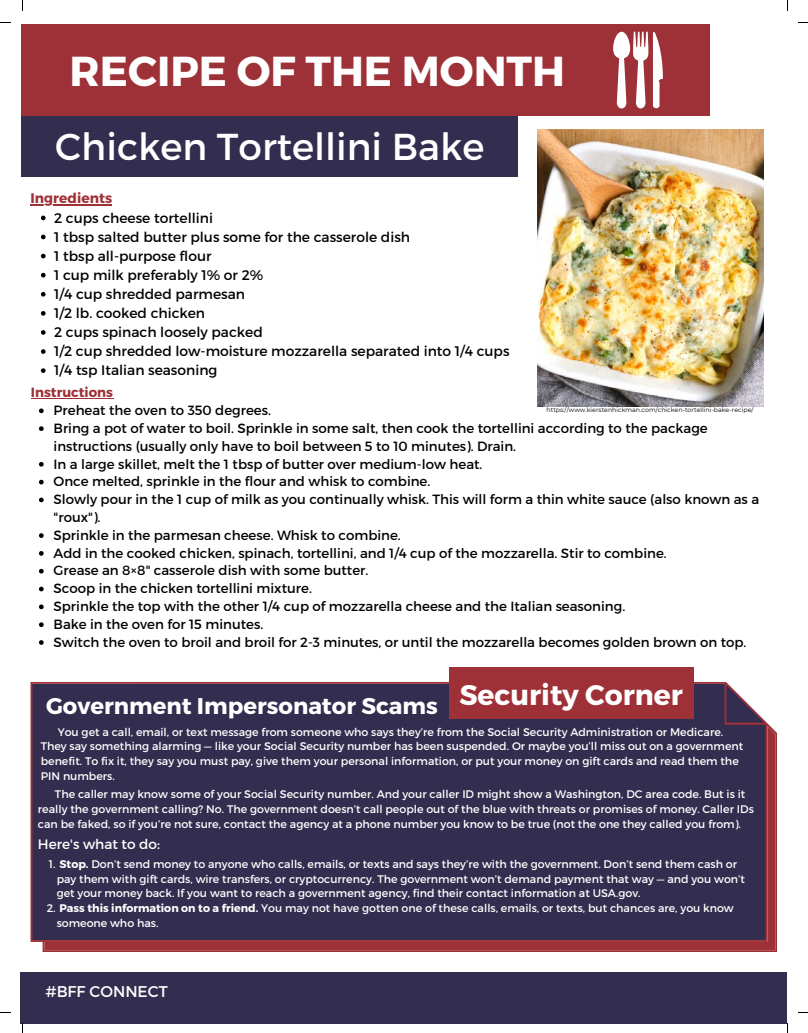
<style>
.page{position:relative;width:808px;height:1033px;background:#fff}
.page>*{position:absolute;margin:0;border:0;box-sizing:border-box;transform-origin:0 0}
.t1{font:700 41.88px "Montserrat";color:#fff}
.t2{font:37.38px "Montserrat";color:#fff}
.t3{font:700 28.25px "Montserrat";color:#fff}
.t4{font:700 22.75px "Montserrat";color:#fff}
.t5{font:15.5px "Montserrat";color:#fff}
.t6{font:13.88px/19.1px "Montserrat";color:#000}
.t7{font:700 13.88px "Montserrat";color:#9e3137}
.t8{font:13.62px "Montserrat";color:#fff}
.t9{font:13.38px/17.8px "Montserrat";color:#000}
.t10{font:700 13.38px "Montserrat";color:#9e3137}
.t11{font:11px/14.6px "Montserrat";color:#fff}
.t12{font:6.25px "Montserrat";color:#000}
.s1{font-weight:700}
</style>
<div class="page">
<div style="left:22px;top:24px;width:688px;height:92px;background:#9e3137"></div>
<svg style="left:613px;top:32px;width:49px;height:76px"></svg>
<svg style="left:31px;top:682px;width:745px;height:269px;background:#3b2e4e"></svg>
<div style="left:21px;top:972px;width:765px;height:51px;background:#332d4f"></div>
<div style="left:449px;top:668px;width:244px;height:50px;background:#9e3137"></div>
<div style="left:22px;top:116px;width:496px;height:61px;background:#332d4f"></div>
<img style="left:537px;top:129px;width:226px;height:278px">
<svg style="left:41px;top:215px;width:5px;height:5px"></svg>
<svg style="left:41px;top:235px;width:5px;height:4px"></svg>
<svg style="left:41px;top:254px;width:5px;height:4px"></svg>
<svg style="left:41px;top:273px;width:5px;height:4px"></svg>
<svg style="left:41px;top:292px;width:5px;height:4px"></svg>
<svg style="left:41px;top:311px;width:5px;height:5px"></svg>
<svg style="left:41px;top:330px;width:5px;height:5px"></svg>
<svg style="left:41px;top:349px;width:5px;height:5px"></svg>
<svg style="left:41px;top:368px;width:5px;height:5px"></svg>
<hr style="left:31px;top:204px;width:81px;height:2px;background:#9e3137">
<svg style="left:39px;top:408px;width:5px;height:5px"></svg>
<svg style="left:39px;top:426px;width:5px;height:5px"></svg>
<svg style="left:39px;top:462px;width:5px;height:4px"></svg>
<svg style="left:39px;top:480px;width:5px;height:4px"></svg>
<svg style="left:39px;top:497px;width:5px;height:5px"></svg>
<svg style="left:39px;top:533px;width:5px;height:5px"></svg>
<svg style="left:39px;top:551px;width:5px;height:4px"></svg>
<svg style="left:39px;top:569px;width:5px;height:4px"></svg>
<svg style="left:39px;top:586px;width:5px;height:5px"></svg>
<svg style="left:39px;top:604px;width:5px;height:5px"></svg>
<svg style="left:39px;top:622px;width:5px;height:5px"></svg>
<svg style="left:39px;top:640px;width:5px;height:5px"></svg>
<hr style="left:31px;top:398px;width:82px;height:1px;background:#9e3137">
<h1 class="t1" style="left:70px;top:44px;width:497px">RECIPE OF THE MONTH</h1>
<h2 class="t2" style="left:55px;top:122px;width:431px">Chicken Tortellini Bake</h2>
<p class="t7" style="left:31px;top:189px;width:83px">Ingredients</p>
<p class="t6" style="left:54px;top:207px;width:457px">2 cups cheese tortellini<br>1 tbsp salted butter plus some for the casserole dish<br>1 tbsp all-purpose flour<br>1 cup milk preferably 1% or 2%<br>1/4 cup shredded parmesan<br>1/2 lb. cooked chicken<br>2 cups spinach loosely packed<br>1/2 cup shredded low-moisture mozzarella separated into 1/4 cups 1/4 tsp Italian seasoning</p>
<p class="t10" style="left:31px;top:384px;width:84px">Instructions</p>
<p class="t9" style="left:54px;top:401px;width:707px">Preheat the oven to 350 degrees.<br>Bring a pot of water to boil. Sprinkle in some salt, then cook the tortellini according to the package instructions (usually only have to boil between 5 to 10 minutes). Drain.<br>In a large skillet, melt the 1 tbsp of butter over medium-low heat.<br>Once melted, sprinkle in the flour and whisk to combine.<br>Slowly pour in the 1 cup of milk as you continually whisk. This will form a thin white sauce (also known as a "roux").<br>Sprinkle in the parmesan cheese. Whisk to combine.<br>Add in the cooked chicken, spinach, tortellini, and 1/4 cup of the mozzarella. Stir to combine.<br>Grease an 8×8" casserole dish with some butter.<br>Scoop in the chicken tortellini mixture.<br>Sprinkle the top with the other 1/4 cup of mozzarella cheese and the Italian seasoning.<br>Bake in the oven for 15 minutes.<br>Switch the oven to broil and broil for 2-3 minutes, or until the mozzarella becomes golden brown on top.</p>
<p class="t12" style="left:546px;top:405px;width:208px">https://www.kierstenhickman.com/chicken-tortellini-bake-recipe/</p>
<h3 class="t3" style="left:459px;top:676px;width:225px">Security Corner</h3>
<h3 class="t4" style="left:46px;top:690px;width:393px">Government Impersonator Scams</h3>
<p class="t11" style="left:41px;top:724px;width:704px;text-indent:17px">You get a call, email, or text message from someone who says they’re from the Social Security Administration or Medicare.<br>They say something alarming — like your Social Security number has been suspended. Or maybe you’ll miss out on a government benefit. To fix it, they say you must pay, give them your personal information, or put your money on gift cards and read them the PIN numbers.</p>
<p class="t11" style="left:38px;top:786px;width:717px;text-indent:17px">The caller may know some of your Social Security number. And your caller ID might show a Washington, DC area code. But is it really the government calling? No. The government doesn’t call people out of the blue with threats or promises of money. Caller IDs can be faked, so if you’re not sure, contact the agency at a phone number you know to be true (not the one they called you from).</p>
<p class="t8" style="left:38px;top:835px;width:123px">Here's what to do:</p>
<p class="t11" style="left:57px;top:856px;width:689px;text-indent:-8px">1. <span class="s1">Stop.</span> Don’t send money to anyone who calls, emails, or texts and says they’re with the government. Don’t send them cash or pay them with gift cards, wire transfers, or cryptocurrency. The government won’t demand payment that way — and you won’t get your money back. If you want to reach a government agency, find their contact information at USA.gov.</p>
<p class="t11" style="left:57px;top:900px;width:678px;text-indent:-10px">2. <span class="s1">Pass this information on to a friend.</span> You may not have gotten one of these calls, emails, or texts, but chances are, you know someone who has.</p>
<h3 class="t5" style="left:45px;top:981px;width:124px">#BFF CONNECT</h3>
</div>
